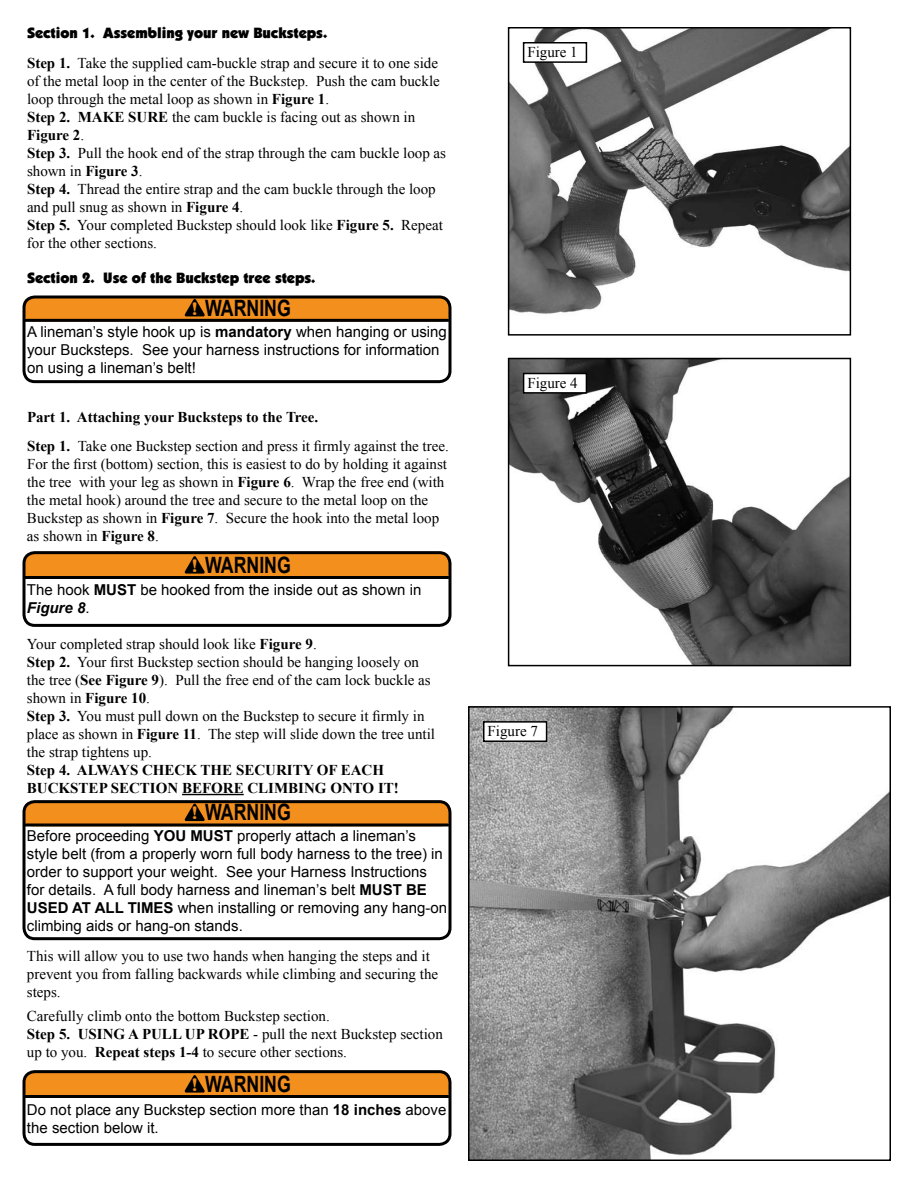
<style>
.page{position:relative;width:918px;height:1188px;background:#fff}
.page>*{position:absolute;margin:0;border:0;box-sizing:border-box;transform-origin:0 0}
.t1{font:700 22.5px "Arial";color:#000;scale:.79 1}
.t2{font:15px/18px "Times New Roman";color:#000}
.t3{font:15px/18px "Arial";color:#000}
.t4{font:900 15px "Kabel IT Cby BT";color:#000}
.t5{font:700 15px/18px "Times New Roman";color:#000}
.s1{font-weight:700}
.s2{font-family:"Garamand SW";font-size:20.25px;color:#f38f1d}
.s3{font-weight:700;font-style:italic}
</style>
<div class="page">
<hr style="left:182px;top:794px;width:62px;height:1px;background:#000">
<div style="left:24px;top:297px;width:426px;height:25px;background:#f38f1d;border-radius:9px"></div>
<svg style="left:184px;top:300px;width:21px;height:16px"></svg>
<hr style="left:24px;top:319px;width:425px;height:3px;background:#000">
<div style="left:23px;top:296px;width:428px;height:87px;border:3px solid #000;border-radius:11px"></div>
<div style="left:24px;top:554px;width:426px;height:25px;background:#f38f1d;border-radius:9px"></div>
<svg style="left:184px;top:556px;width:21px;height:18px"></svg>
<hr style="left:24px;top:576px;width:425px;height:3px;background:#000">
<div style="left:23px;top:551px;width:428px;height:76px;border:3px solid #000;border-radius:11px"></div>
<div style="left:24px;top:1073px;width:426px;height:25px;background:#f38f1d;border-radius:9px"></div>
<svg style="left:184px;top:1075px;width:21px;height:18px"></svg>
<hr style="left:24px;top:1095px;width:425px;height:3px;background:#000">
<div style="left:23px;top:1070px;width:428px;height:76px;border:3px solid #000;border-radius:11px"></div>
<img style="left:511px;top:30px;width:337px;height:284px">
<div style="left:508px;top:27px;width:343px;height:309px;border:2px solid #000"></div>
<div style="left:524px;top:43px;width:62px;height:19px;background:#fff"></div>
<div style="left:523px;top:42px;width:64px;height:21px;border:2px solid #000"></div>
<img style="left:511px;top:361px;width:337px;height:302px">
<div style="left:508px;top:358px;width:343px;height:308px;border:2px solid #000"></div>
<div style="left:524px;top:374px;width:62px;height:19px;background:#fff"></div>
<div style="left:523px;top:373px;width:64px;height:21px;border:2px solid #000"></div>
<img style="left:471px;top:709px;width:417px;height:449px">
<div style="left:468px;top:706px;width:423px;height:455px;border:2px solid #000"></div>
<div style="left:484px;top:722px;width:63px;height:19px;background:#fff"></div>
<div style="left:483px;top:721px;width:64px;height:21px;border:2px solid #000"></div>
<div style="left:24px;top:801px;width:426px;height:25px;background:#f38f1d;border-radius:9px"></div>
<svg style="left:184px;top:804px;width:21px;height:17px"></svg>
<hr style="left:24px;top:823px;width:425px;height:3px;background:#000">
<div style="left:23px;top:800px;width:428px;height:140px;border:3px solid #000;border-radius:11px"></div>
<p class="t4" style="left:27px;top:24px;width:302px">Section 1. Assembling your new Bucksteps.</p>
<p class="t2" style="left:27px;top:54px;width:421px"><span class="s1">Step 1.</span> Take the supplied cam-buckle strap and secure it to one side of the metal loop in the center of the Buckstep. Push the cam buckle loop through the metal loop as shown in <span class="s1">Figure 1</span>.<br><span class="s1">Step 2. MAKE SURE</span> the cam buckle is facing out as shown in <span class="s1">Figure 2</span>.<br><span class="s1">Step 3.</span> Pull the hook end of the strap through the cam buckle loop as shown in <span class="s1">Figure 3</span>.<br><span class="s1">Step 4.</span> Thread the entire strap and the cam buckle through the loop and pull snug as shown in <span class="s1">Figure 4</span>.<br><span class="s1">Step 5.</span> Your completed Buckstep should look like <span class="s1">Figure 5.</span> Repeat for the other sections.</p>
<p class="t4" style="left:27px;top:268px;width:290px">Section 2. Use of the Buckstep tree steps.</p>
<h1 class="t1" style="left:191px;top:293px;width:128px"><span class="s2">!</span> WARNING</h1>
<p class="t3" style="left:27px;top:323px;width:421px">A lineman’s style hook up is <span class="s1">mandatory</span> when hanging or using your Bucksteps. See your harness instructions for information on using a lineman’s belt!</p>
<p class="t2" style="left:27px;top:403px;width:423px;line-height:28.5px"><span class="s1">Part 1. Attaching your Bucksteps to the Tree.<br>Step 1.</span> Take one Buckstep section and press it firmly against the tree.</p>
<p class="t2" style="left:27px;top:455px;width:422px">For the first (bottom) section, this is easiest to do by holding it against the tree with your leg as shown in <span class="s1">Figure 6</span>. Wrap the free end (with the metal hook) around the tree and secure to the metal loop on the Buckstep as shown in <span class="s1">Figure 7</span>. Secure the hook into the metal loop as shown in <span class="s1">Figure 8</span>.</p>
<p class="t3" style="left:27px;top:581px;width:396px">The hook <span class="s1">MUST</span> be hooked from the inside out as shown in<br><span class="s3">Figure 8</span>.</p>
<p class="t2" style="left:27px;top:635px;width:410px">Your completed strap should look like <span class="s1">Figure 9</span>.<br><span class="s1">Step 2.</span> Your first Buckstep section should be hanging loosely on the tree (<span class="s1">See Figure 9</span>). Pull the free end of the cam lock buckle as shown in <span class="s1">Figure 10</span>.<br><span class="s1">Step 3.</span> You must pull down on the Buckstep to secure it firmly in place as shown in <span class="s1">Figure 11</span>. The step will slide down the tree until the strap tightens up.</p>
<p class="t5" style="left:27px;top:761px;width:373px">Step 4. ALWAYS CHECK THE SECURITY OF EACH<br>BUCKSTEP SECTION BEFORE CLIMBING ONTO IT!</p>
<p class="t3" style="left:27px;top:827px;width:422px">Before proceeding <span class="s1">YOU MUST</span> properly attach a lineman’s style belt (from a properly worn full body harness to the tree) in order to support your weight. See your Harness Instructions for details. A full body harness and lineman’s belt <span class="s1">MUST BE USED AT ALL TIMES</span> when installing or removing any hang-on climbing aids or hang-on stands.</p>
<p class="t2" style="left:27px;top:947px;width:413px">This will allow you to use two hands when hanging the steps and it prevent you from falling backwards while climbing and securing the steps.</p>
<p class="t2" style="left:27px;top:1007px;width:417px">Carefully climb onto the bottom Buckstep section.<br><span class="s1">Step 5. USING A PULL UP ROPE</span> - pull the next Buckstep section up to you. <span class="s1">Repeat steps 1-4</span> to secure other sections.</p>
<h1 class="t1" style="left:191px;top:550px;width:128px"><span class="s2">!</span> WARNING</h1>
<h1 class="t1" style="left:191px;top:798px;width:128px"><span class="s2">!</span> WARNING</h1>
<h1 class="t1" style="left:191px;top:1069px;width:128px"><span class="s2">!</span> WARNING</h1>
<p class="t3" style="left:27px;top:1101px;width:421px">Do not place any Buckstep section more than <span class="s1">18 inches</span> above the section below it.</p>
<p class="t2" style="left:527px;top:43px;width:52px">Figure 1</p>
<p class="t2" style="left:527px;top:374px;width:52px">Figure 4</p>
<p class="t2" style="left:488px;top:722px;width:52px">Figure 7</p>
</div>
